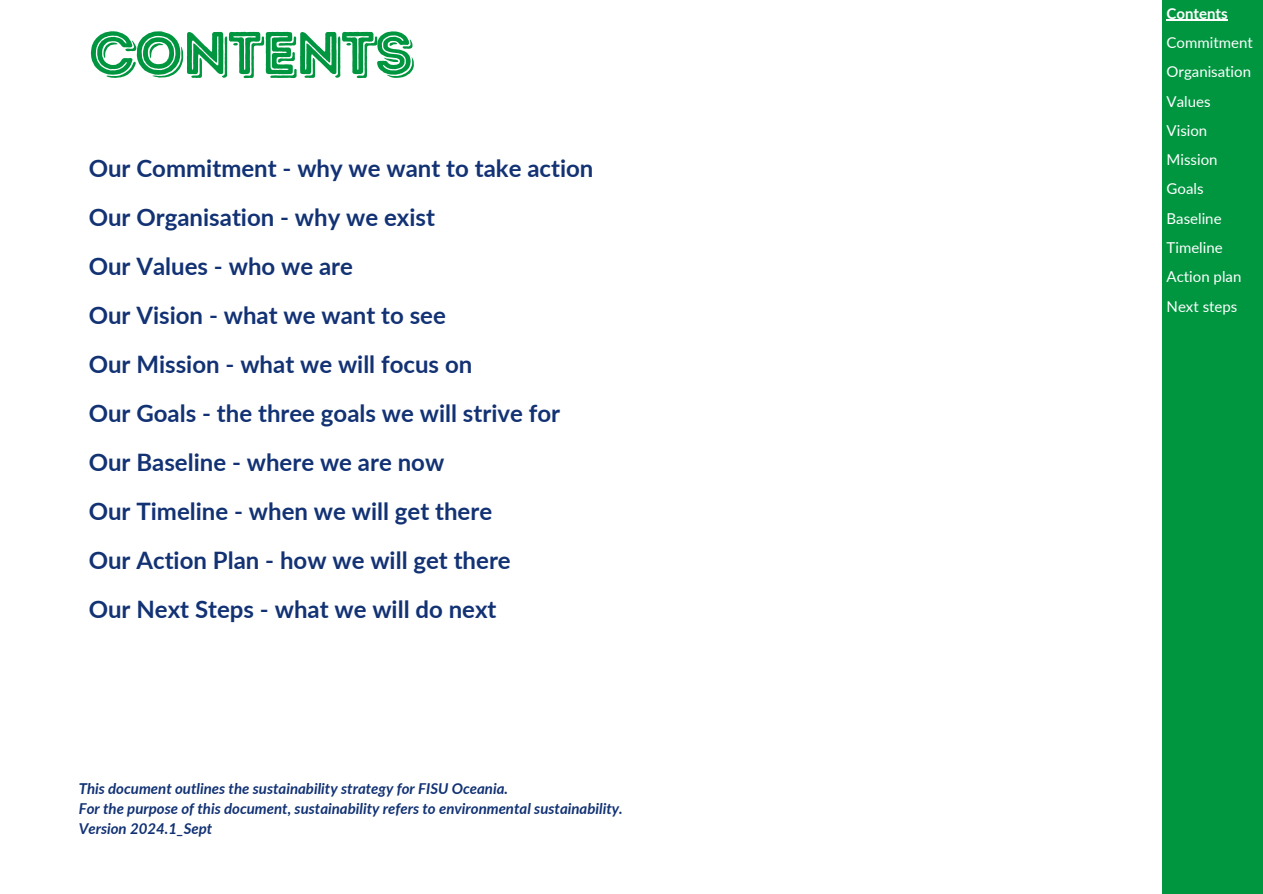
<style>
.page{position:relative;width:1263px;height:894px;background:#fff}
.page>*{position:absolute;margin:0;border:0;box-sizing:border-box;transform-origin:0 0}
.t1{font:60px "Intro Rust Base Line Shade";color:#009640}
.t2{font:700 24px "Lato";color:#123274}
.t3{font:italic 700 15px/20.2px "Lato";color:#123274}
.t4{font:15px "Lato";color:#fff}
.t5{font:700 15px "Lato";color:#fff}
</style>
<div class="page">
<div style="left:1162px;top:0;width:101px;height:893px;background:#009640"></div>
<hr style="left:1167px;top:20px;width:61px;height:1px;background:#fff">
<h3 class="t1" style="left:89px;top:17px;width:326px">CONTENTS</h3>
<p class="t2" style="left:89px;top:153px;width:506px">Our Commitment - why we want to take action</p>
<p class="t2" style="left:89px;top:202px;width:348px">Our Organisation - why we exist</p>
<p class="t2" style="left:89px;top:251px;width:266px">Our Values - who we are</p>
<p class="t2" style="left:89px;top:300px;width:359px">Our Vision - what we want to see</p>
<p class="t2" style="left:89px;top:349px;width:385px">Our Mission - what we will focus on</p>
<p class="t2" style="left:89px;top:398px;width:473px">Our Goals - the three goals we will strive for</p>
<p class="t2" style="left:89px;top:447px;width:357px">Our Baseline - where we are now</p>
<p class="t2" style="left:89px;top:496px;width:405px">Our Timeline - when we will get there</p>
<p class="t2" style="left:89px;top:545px;width:424px">Our Action Plan - how we will get there</p>
<p class="t2" style="left:89px;top:594px;width:409px">Our Next Steps - what we will do next</p>
<p class="t3" style="left:79px;top:777px;width:546px">This document outlines the sustainability strategy for FISU Oceania.<br>For the purpose of this document, sustainability refers to environmental sustainability.<br>Version 2024.1_Sept</p>
<h1 class="t5" style="left:1167px;top:4px;width:63px">Contents</h1>
<h2 class="t4" style="left:1167px;top:33px;width:88px">Commitment</h2>
<h2 class="t4" style="left:1167px;top:62px;width:86px">Organisation</h2>
<h2 class="t4" style="left:1167px;top:92px;width:45px">Values</h2>
<h2 class="t4" style="left:1167px;top:121px;width:42px">Vision</h2>
<h2 class="t4" style="left:1167px;top:150px;width:52px">Mission</h2>
<h2 class="t4" style="left:1167px;top:179px;width:38px">Goals</h2>
<h2 class="t4" style="left:1167px;top:209px;width:56px">Baseline</h2>
<h2 class="t4" style="left:1167px;top:238px;width:58px">Timeline</h2>
<h2 class="t4" style="left:1167px;top:267px;width:76px">Action plan</h2>
<h2 class="t4" style="left:1167px;top:296px;width:72px">Next steps</h2>
</div>
